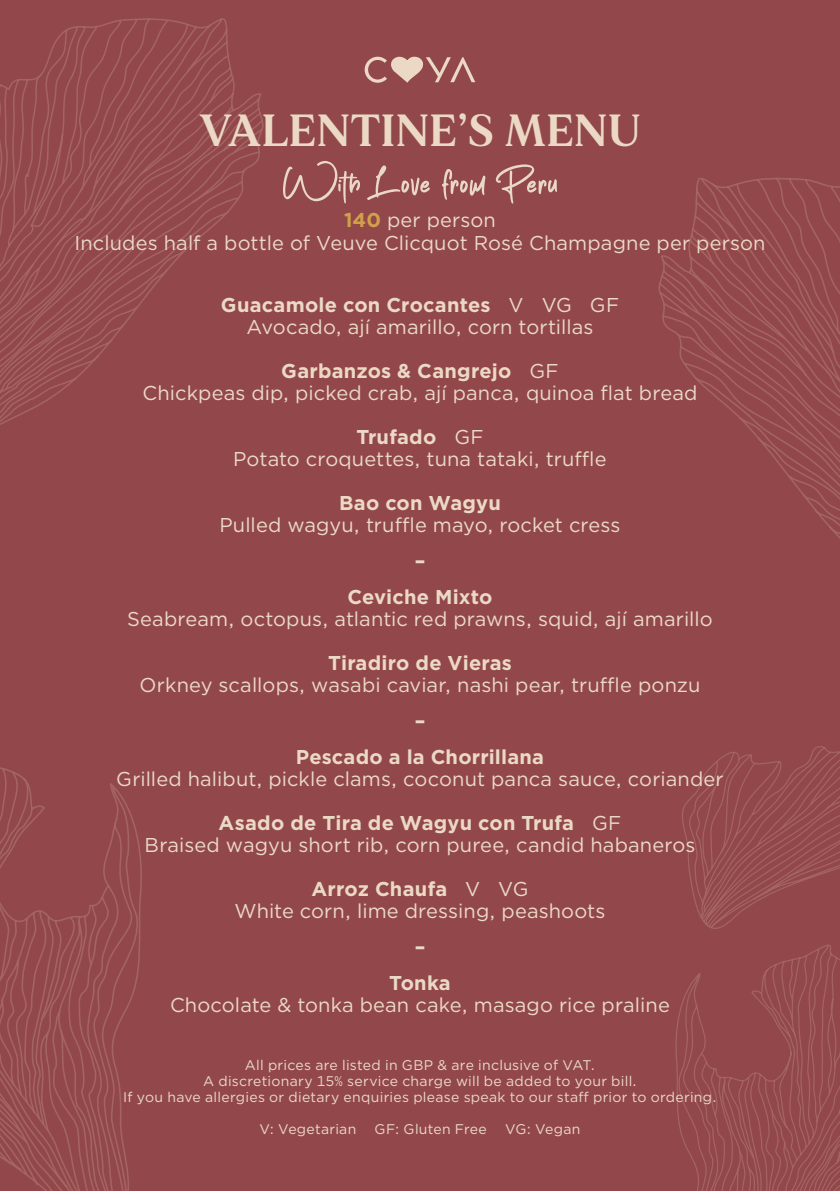
<style>
.page{position:relative;width:840px;height:1191px;background:#fff}
.page>*{position:absolute;margin:0;border:0;box-sizing:border-box;transform-origin:0 0}
.H2_Subhead{font:700 45px "MADE Mirage";letter-spacing:.01em;color:#ebd9c6}
.H2_Subhead-2{font:20px "Gotham";letter-spacing:.005em;color:#ebd9c6}
.Text_2{font:700 20px "Gotham";letter-spacing:.01em;color:#ebd9c6}
.Text_2-2{font:20px "Gotham";letter-spacing:.01em;color:#ebd9c6}
.H2_Subhead-3{font:700 20px "Gotham";letter-spacing:.01em;color:#ebd9c6}
.t1{font:14px "Gotham";letter-spacing:.02em;color:#ebd9c6}
.s1{font-weight:700;color:#d1a149}
</style>
<div class="page">
<div style="left:0;top:0;width:839px;height:1191px;background:#92484a"></div>
<svg style="left:658px;top:178px;width:181px;height:360px"></svg>
<svg style="left:0;top:767px;width:142px;height:424px"></svg>
<svg style="left:0;top:18px;width:264px;height:407px"></svg>
<svg style="left:675px;top:746px;width:164px;height:445px"></svg>
<svg style="left:364px;top:56px;width:111px;height:27px"></svg>
<svg style="left:283px;top:161px;width:77px;height:42px"></svg>
<svg style="left:367px;top:165px;width:62px;height:35px"></svg>
<svg style="left:442px;top:169px;width:43px;height:31px"></svg>
<svg style="left:495px;top:164px;width:61px;height:39px"></svg>
<p class="H2_Subhead" style="left:199px;top:101px;width:442px">VALENTINE S’ MENU</p>
<p class="Text_2-2" style="left:344px;top:207px;width:153px"><span class="s1">140</span> per person</p>
<p class="Text_2-2" style="left:74px;top:230px;width:692px">Includes half a bottle of Veuve Clicquot Rosé Champagne per person</p>
<p class="Text_2" style="left:221px;top:293px;width:271px">Guacamole con Crocantes</p>
<p class="H2_Subhead-2" style="left:364px;top:314px;width:230px">́ amarillo, corn tortillas</p>
<p class="Text_2-2" style="left:541px;top:292px;width:32px">VG</p>
<p class="Text_2-2" style="left:589px;top:292px;width:31px">GF</p>
<p class="Text_2-2" style="left:508px;top:292px;width:17px">V</p>
<p class="H2_Subhead-2" style="left:246px;top:314px;width:125px">Avocado, aji</p>
<p class="H2_Subhead-3" style="left:281px;top:359px;width:231px">Garbanzos &amp; Cangrejo</p>
<p class="H2_Subhead-2" style="left:142px;top:380px;width:556px">Chickpeas dip, picked crab, ají panca, quinoa flat bread</p>
<p class="H2_Subhead-2" style="left:454px;top:424px;width:31px">GF</p>
<p class="H2_Subhead-2" style="left:529px;top:358px;width:31px">GF</p>
<p class="H2_Subhead-3" style="left:356px;top:425px;width:81px">Trufado</p>
<p class="H2_Subhead-2" style="left:233px;top:446px;width:375px">Potato croquettes, tuna tataki, truffle</p>
<p class="H2_Subhead-3" style="left:339px;top:491px;width:163px">Bao con Wagyu</p>
<p class="H2_Subhead-2" style="left:219px;top:512px;width:402px">Pulled wagyu, truffle mayo, rocket cress</p>
<p class="H2_Subhead-3" style="left:414px;top:549px;width:12px">–</p>
<p class="H2_Subhead-3" style="left:347px;top:585px;width:146px">Ceviche Mixto</p>
<p class="H2_Subhead-2" style="left:127px;top:606px;width:586px">Seabream, octopus, atlantic red prawns, squid, ají amarillo</p>
<p class="H2_Subhead-3" style="left:328px;top:651px;width:185px">Tiradiro de Vieras</p>
<p class="H2_Subhead-2" style="left:139px;top:672px;width:562px">Orkney scallops, wasabi caviar, nashi pear, truffle ponzu</p>
<p class="H2_Subhead-3" style="left:414px;top:709px;width:12px">–</p>
<p class="Text_2" style="left:296px;top:745px;width:250px">Pescado a la Chorrillana</p>
<p class="H2_Subhead-2" style="left:116px;top:766px;width:608px">Grilled halibut, pickle clams, coconut panca sauce, coriander</p>
<p class="Text_2-2" style="left:591px;top:810px;width:31px">GF</p>
<p class="Text_2" style="left:218px;top:811px;width:357px">Asado de Tira de Wagyu con Trufa</p>
<p class="H2_Subhead-2" style="left:144px;top:832px;width:552px">Braised wagyu short rib, corn puree, candid habaneros</p>
<p class="Text_2-2" style="left:498px;top:876px;width:32px">VG</p>
<p class="Text_2" style="left:311px;top:877px;width:137px">Arroz Chaufa</p>
<p class="H2_Subhead-2" style="left:234px;top:898px;width:372px">White corn, lime dressing, peashoots</p>
<p class="H2_Subhead-3" style="left:414px;top:935px;width:12px">–</p>
<p class="Text_2" style="left:389px;top:971px;width:63px">Tonka</p>
<p class="H2_Subhead-2" style="left:170px;top:992px;width:501px">Chocolate &amp; tonka bean cake, masago rice praline</p>
<p class="Text_2-2" style="left:465px;top:876px;width:16px">V</p>
<p class="t1" style="left:245px;top:1056px;width:351px">All prices are listed in GBP &amp; are inclusive of VAT.</p>
<p class="t1" style="left:203px;top:1072px;width:435px">A discretionary 15% service charge will be added to your bill.</p>
<p class="t1" style="left:123px;top:1088px;width:594px">If you have allergies or dietary enquiries please speak to our staff prior to ordering.</p>
<p class="t1" style="left:505px;top:1120px;width:77px">VG: Vegan</p>
<p class="t1" style="left:374px;top:1120px;width:114px">GF: Gluten Free</p>
<p class="t1" style="left:259px;top:1120px;width:98px">V: Vegetarian</p>
</div>
